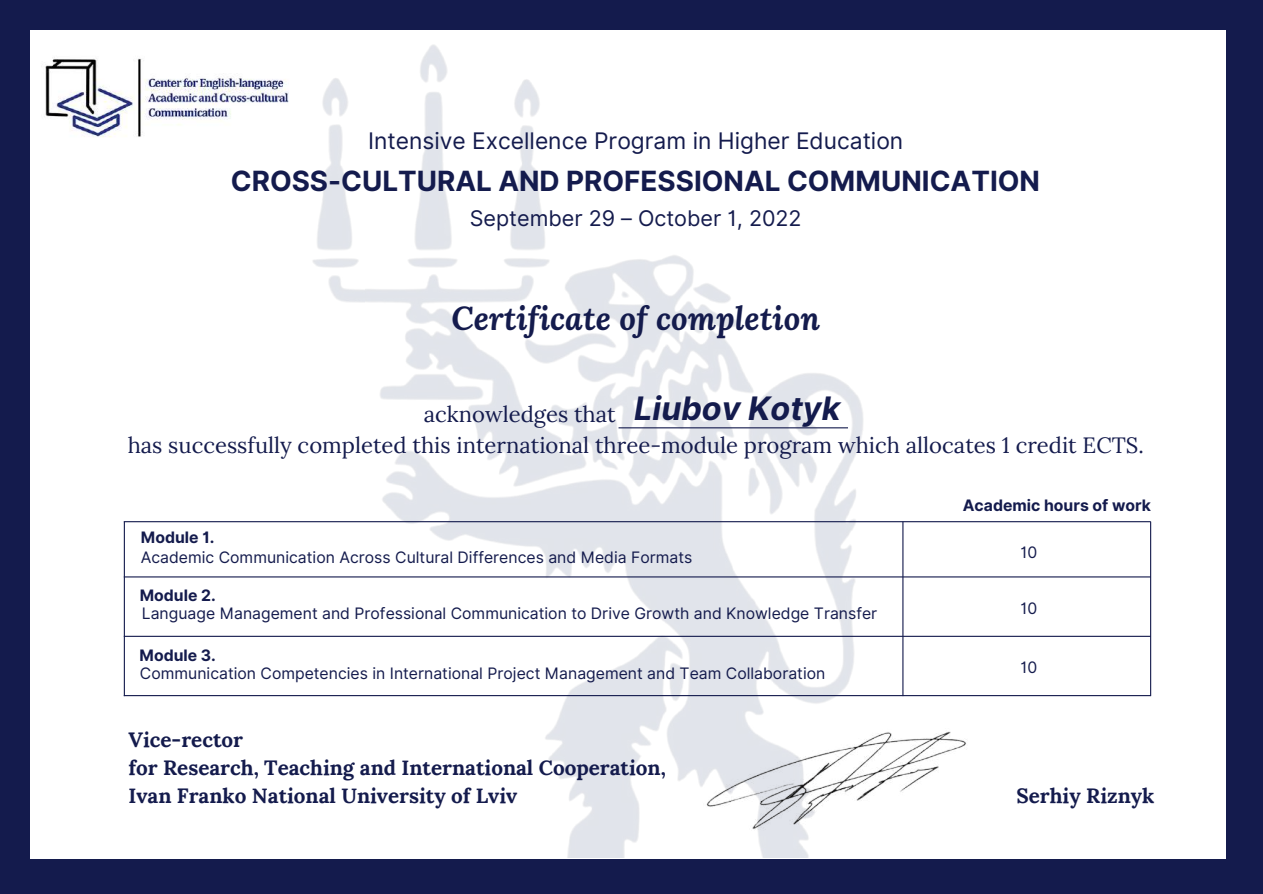
<style>
.page{position:relative;width:1263px;height:894px;background:#fff}
.page>*{position:absolute;margin:0;border:0;box-sizing:border-box;transform-origin:0 0}
.t1{font:italic 700 32.4px "Lora";color:#141b4d}
.t2{font:italic 700 32.4px "Inter";color:#141b4d}
.t3{font:700 27.9px "Inter";color:#141b4d}
.t4{font:22.8px "Inter";color:#141b4d}
.t5{font:22.05px/30.3px "Lora";color:#141b4d}
.t6{font:21.6px "Inter";color:#141b4d}
.t7{font:700 20.7px/28px "Lora";color:#141b4d}
.t8{font:15.75px "Inter";color:#141b4d}
.t9{font:700 15.75px "Inter";color:#141b4d}
</style>
<div class="page">
<div style="left:0;top:0;width:1263px;height:893px;background:#141b4d"></div>
<div style="left:30px;top:31px;width:1195px;height:827px;background:#fff"></div>
<img style="left:365px;top:30px;width:605px;height:827px">
<img style="left:300px;top:30px;width:64px;height:273px">
<hr style="left:618px;top:427px;width:230px;height:1px;background:#141b4d">
<img style="left:44px;top:45px;width:257px;height:106px">
<hr style="left:124px;top:521px;width:1027px;height:1px;background:#141b4d">
<hr style="left:124px;top:576px;width:1027px;height:1px;background:#141b4d">
<hr style="left:124px;top:635px;width:1027px;height:1px;background:#141b4d">
<hr style="left:124px;top:694px;width:1027px;height:2px;background:#141b4d">
<hr style="left:124px;top:521px;width:1px;height:175px;background:#141b4d">
<hr style="left:1150px;top:521px;width:1px;height:175px;background:#141b4d">
<hr style="left:902px;top:521px;width:1px;height:175px;background:#141b4d">
<img style="left:628px;top:707px;width:342px;height:131px">
<h3 class="t4" style="left:368px;top:127px;width:537px">Intensive Excellence Program in Higher Education</h3>
<h2 class="t3" style="left:231px;top:164px;width:811px">CROSS-CULTURAL AND PROFESSIONAL COMMUNICATION</h2>
<h3 class="t6" style="left:470px;top:205px;width:333px">September 29 – October 1, 2022</h3>
<h1 class="t1" style="left:451px;top:296px;width:370px">Certificate of completion</h1>
<h1 class="t2" style="left:634px;top:389px;width:208px">Liubov Kotyk</h1>
<h3 class="t5" style="left:128px;top:399px;width:1018px;text-indent:296px">acknowledges that<br>has successfully completed this international three-module program which allocates 1 credit ECTS.</h3>
<p class="t9" style="left:141px;top:527px;width:75px">Module 1.</p>
<p class="t8" style="left:141px;top:548px;width:553px">Academic Communication Across Cultural Differences and Media Formats</p>
<p class="t9" style="left:140px;top:585px;width:77px">Module 2.</p>
<p class="t8" style="left:142px;top:603px;width:737px">Language Management and Professional Communication to Drive Growth and Knowledge Transfer</p>
<p class="t9" style="left:139px;top:645px;width:78px">Module 3.</p>
<p class="t8" style="left:140px;top:663px;width:687px">Communication Competencies in International Project Management and Team Collaboration</p>
<h3 class="t7" style="left:128px;top:725px;width:539px">Vice-rector<br>for Research, Teaching and International Cooperation,<br>Ivan Franko National University of Lviv</h3>
<p class="t9" style="left:963px;top:496px;width:190px">Academic hours of work</p>
<p class="t8" style="left:1020px;top:543px;width:18px">10</p>
<p class="t8" style="left:1020px;top:598px;width:18px">10</p>
<p class="t8" style="left:1020px;top:657px;width:18px">10</p>
<h3 class="t7" style="left:1016px;top:781px;width:139px">Serhiy Riznyk</h3>
</div>
